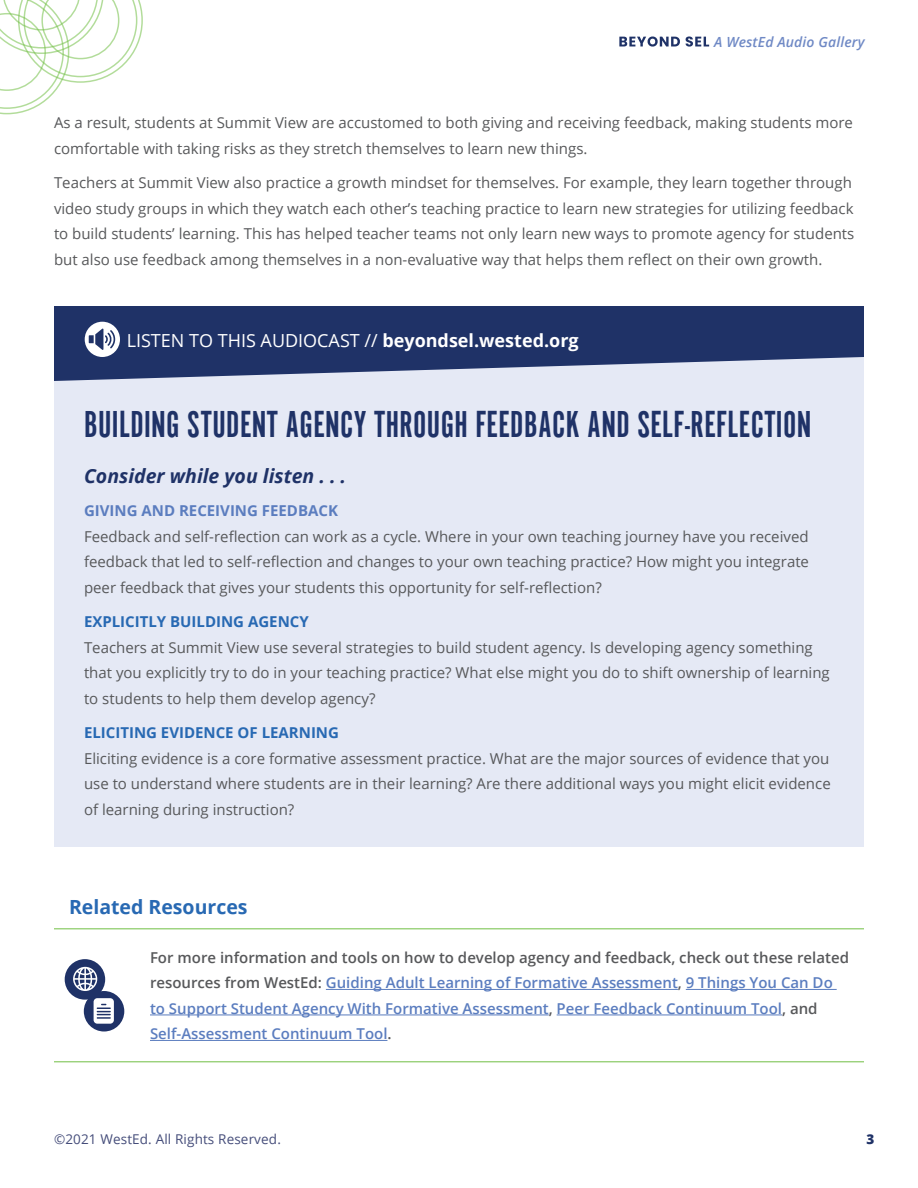
<style>
.page{position:relative;width:918px;height:1188px;background:#fff}
.page>*{position:absolute;margin:0;border:0;box-sizing:border-box;transform-origin:0 0}
.t1{font:39px "Alternate Got No 1 D";letter-spacing:.01em;color:#1f3267}
.t2{font:italic 700 19.5px "Open Sans";color:#1f3267}
.t3{font:700 19.5px "Open Sans";color:#2869b3}
.t4{font:18px "Open Sans";color:#fff}
.t5{font:15px/25.5px "Open Sans";color:#57585a}
.t6{font:600 15px/25.5px "Open Sans";color:#5b7dbf}
.t7{font:italic 600 13.95px "Open Sans";letter-spacing:.01em;color:#6f89c5}
.t8{font:13.5px "Open Sans";letter-spacing:.01em;color:#454d7a}
.t9{font:800 13.5px "Open Sans";color:#1f3267}
.s1{font-weight:700}
.s2{font-weight:700;color:#5b7dbf}
.s3{font-weight:700;color:#2869b3}
.s4{color:#57585a}
</style>
<div class="page">
<svg style="left:0;top:0;width:143px;height:114px"></svg>
<svg style="left:619px;top:36px;width:90px;height:11px"></svg>
<hr style="left:54px;top:929px;width:81px;height:1px;background:#71bf44">
<hr style="left:135px;top:929px;width:729px;height:1px;background:#71bf44">
<hr style="left:54px;top:1062px;width:81px;height:1px;background:#71bf44">
<hr style="left:135px;top:1062px;width:729px;height:1px;background:#71bf44">
<div style="left:84px;top:991px;width:40px;height:41px;background:#1f3267;border-radius:50%"></div>
<svg style="left:94px;top:998px;width:20px;height:26px"></svg>
<div style="left:65px;top:959px;width:40px;height:41px;background:#1f3267;border-radius:50%"></div>
<svg style="left:73px;top:967px;width:24px;height:24px"></svg>
<hr style="left:326px;top:989px;width:352px;height:1px;background:#5b7dbf">
<hr style="left:686px;top:989px;width:151px;height:1px;background:#5b7dbf">
<hr style="left:150px;top:1015px;width:399px;height:1px;background:#5b7dbf">
<hr style="left:557px;top:1015px;width:225px;height:1px;background:#5b7dbf">
<hr style="left:150px;top:1040px;width:237px;height:1px;background:#5b7dbf">
<div style="left:54px;top:336px;width:810px;height:511px;background:#e5e9f5"></div>
<svg style="left:54px;top:306px;width:810px;height:75px;fill:#1f3267"></svg>
<div style="left:85px;top:322px;width:35px;height:35px;background:#fff;border-radius:50%"></div>
<svg style="left:89px;top:329px;width:26px;height:21px"></svg>
<p class="t7" style="left:714px;top:32px;width:152px">A WestEd Audio Gallery</p>
<p class="t5" style="left:54px;top:110px;width:800px">As a result, students at Summit View are accustomed to both giving and receiving feedback, making students more comfortable with taking risks as they stretch themselves to learn new things.</p>
<p class="t5" style="left:54px;top:170px;width:802px">Teachers at Summit View also practice a growth mindset for themselves. For example, they learn together through video study groups in which they watch each other’s teaching practice to learn new strategies for utilizing feedback to build students’ learning. This has helped teacher teams not only learn new ways to promote agency for students but also use feedback among themselves in a non-evaluative way that helps them reflect on their own growth.</p>
<p class="t4" style="left:127px;top:328px;width:454px">LISTEN TO THIS AUDIOCAST // <span class="s1">beyondsel.wested.org</span></p>
<h2 class="t1" style="left:84px;top:404px;width:729px">BUILDING STUDENT AGENCY THROUGH FEEDBACK AND SELF-REFLECTION</h2>
<h2 class="t2" style="left:84px;top:463px;width:264px">Consider while you listen . . .</h2>
<p class="t5" style="left:84px;top:498px;width:727px"><span class="s2">GIVING AND RECEIVING FEEDBACK<br></span>Feedback and self-reflection can work as a cycle. Where in your own teaching journey have you received feedback that led to self-reflection and changes to your own teaching practice? How might you integrate peer feedback that gives your students this opportunity for self-reflection?</p>
<p class="t5" style="left:84px;top:609px;width:747px"><span class="s3">EXPLICITLY BUILDING AGENCY<br></span>Teachers at Summit View use several strategies to build student agency. Is developing agency something that you explicitly try to do in your teaching practice? What else might you do to shift ownership of learning to students to help them develop agency?</p>
<p class="t5" style="left:84px;top:720px;width:748px"><span class="s3">ELICITING EVIDENCE OF LEARNING<br></span>Eliciting evidence is a core formative assessment practice. What are the major sources of evidence that you use to understand where students are in their learning? Are there additional ways you might elicit evidence of learning during instruction?</p>
<h2 class="t3" style="left:69px;top:893px;width:180px">Related Resources</h2>
<p class="t6" style="left:150px;top:944px;width:701px"><span class="s4">For more information and tools on how to develop agency and feedback, check out these related resources from WestEd:</span> Guiding Adult Learning of Formative Assessment<span class="s4">,</span> 9 Things You Can Do to Support Student Agency With Formative Assessment<span class="s4">,</span> Peer Feedback Continuum Tool<span class="s4">, and </span>Self-Assessment Continuum Tool<span class="s4">.</span></p>
<p class="t8" style="left:54px;top:1130px;width:228px">©2021 WestEd. All Rights Reserved.</p>
<p class="t9" style="left:867px;top:1129px;width:9px">3</p>
</div>
